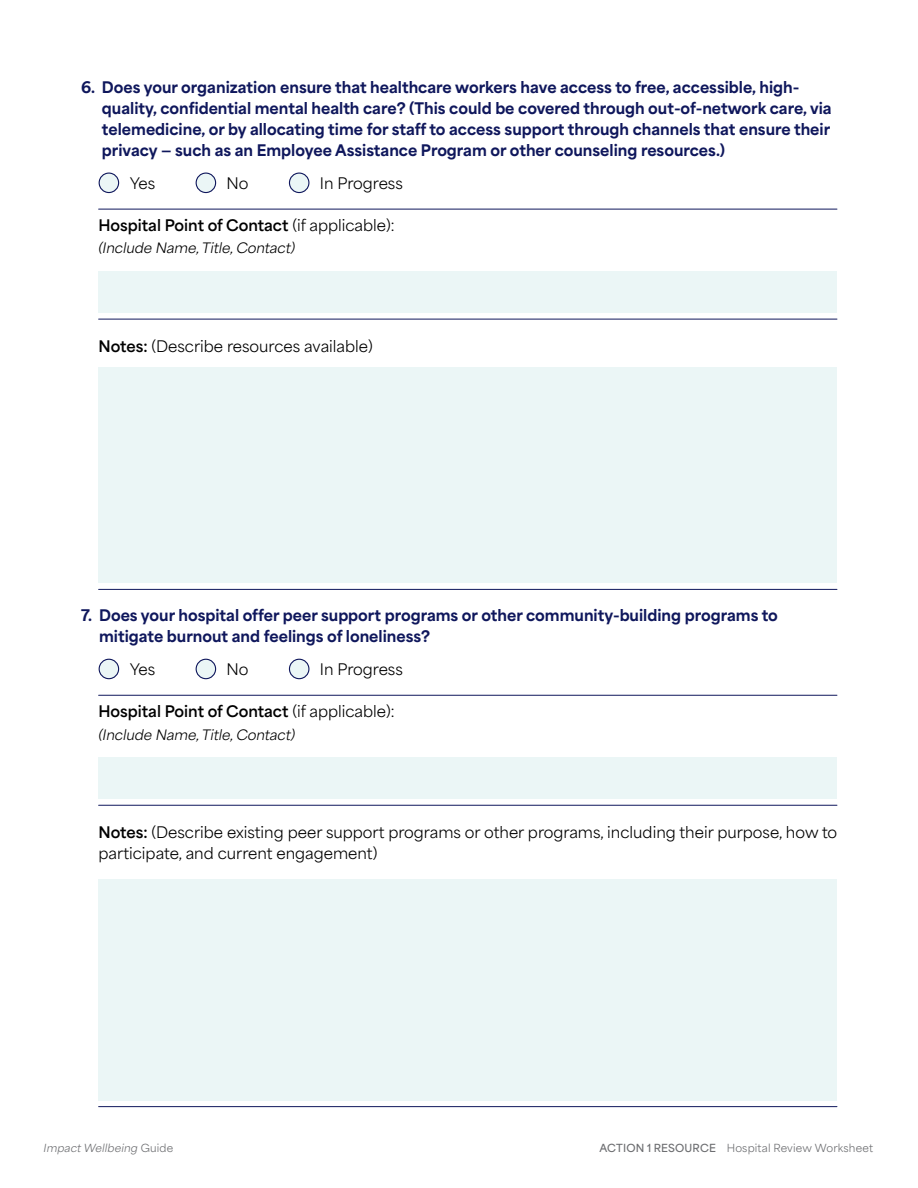
<style>
.page{position:relative;width:918px;height:1188px;background:#fff}
.page>*{position:absolute;margin:0;border:0;box-sizing:border-box;transform-origin:0 0}
.t1{font:800 15px/21px "Area Normal";color:#0f175c}
.t2{font:15px/21px "Area Normal";color:#000}
.t3{font:700 15px "Area Normal";color:#000}
.t4{font:italic 13.5px "Area Normal";color:#000}
.t5{font:10.5px "Area Normal";letter-spacing:.015em;color:#6d6e71}
.t6{font:italic 10.5px "Area Normal";letter-spacing:.015em;color:#6d6e71}
.s1{font-weight:400}
.s2{font-weight:700}
.s3{font-style:normal}
.s4{font-weight:600}
</style>
<div class="page">
<div style="left:99px;top:173px;width:20px;height:20px;background:#ebf6f6;border-radius:50%"></div>
<div style="left:99px;top:173px;width:20px;height:20px;border:1px solid #0f175c;border-radius:50%"></div>
<div style="left:196px;top:173px;width:20px;height:20px;background:#ebf6f6;border-radius:50%"></div>
<div style="left:196px;top:173px;width:20px;height:20px;border:1px solid #0f175c;border-radius:50%"></div>
<div style="left:289px;top:173px;width:20px;height:20px;background:#ebf6f6;border-radius:50%"></div>
<div style="left:289px;top:173px;width:20px;height:20px;border:1px solid #0f175c;border-radius:50%"></div>
<div style="left:98px;top:271px;width:739px;height:42px;background:#ebf6f6"></div>
<hr style="left:99px;top:209px;width:738px;height:1px;background:#0f175c">
<hr style="left:99px;top:319px;width:738px;height:1px;background:#0f175c">
<hr style="left:99px;top:589px;width:738px;height:1px;background:#0f175c">
<div style="left:99px;top:367px;width:738px;height:216px;background:#ebf6f6"></div>
<div style="left:99px;top:659px;width:20px;height:20px;background:#ebf6f6;border-radius:50%"></div>
<div style="left:99px;top:659px;width:20px;height:20px;border:1px solid #0f175c;border-radius:50%"></div>
<div style="left:196px;top:659px;width:20px;height:20px;background:#ebf6f6;border-radius:50%"></div>
<div style="left:196px;top:659px;width:20px;height:20px;border:1px solid #0f175c;border-radius:50%"></div>
<div style="left:289px;top:659px;width:20px;height:20px;background:#ebf6f6;border-radius:50%"></div>
<div style="left:289px;top:659px;width:20px;height:20px;border:1px solid #0f175c;border-radius:50%"></div>
<div style="left:98px;top:757px;width:739px;height:42px;background:#ebf6f6"></div>
<hr style="left:99px;top:695px;width:738px;height:1px;background:#0f175c">
<hr style="left:99px;top:805px;width:738px;height:1px;background:#0f175c">
<hr style="left:99px;top:1106px;width:738px;height:1px;background:#0f175c">
<div style="left:99px;top:879px;width:738px;height:221px;background:#ebf6f6"></div>
<p class="t1" style="left:81px;top:75px;width:720px">6. Does your organization ensure that healthcare workers have access to free, accessible, high-</p>
<p class="t1" style="left:102px;top:96px;width:731px">quality, confidential mental health care? (This could be covered through out-of-network care, via</p>
<p class="t1" style="left:102px;top:117px;width:730px">telemedicine, or by allocating time for staff to access support through channels that ensure their</p>
<p class="t1" style="left:102px;top:138px;width:625px">privacy — such as an Employee Assistance Program or other counseling resources.)</p>
<p class="t2" style="left:130px;top:171px;width:27px">Yes</p>
<p class="t2" style="left:227px;top:171px;width:23px">No</p>
<p class="t2" style="left:320px;top:171px;width:84px">In Progress</p>
<p class="t3" style="left:99px;top:212px;width:298px">Hospital Point of Contact <span class="s1">(if applicable):</span></p>
<p class="t4" style="left:99px;top:236px;width:198px">(Include Name, Title, Contact)</p>
<p class="t2" style="left:99px;top:334px;width:276px"><span class="s2">Notes:</span> (Describe resources available)</p>
<p class="t1" style="left:99px;top:603px;width:680px;text-indent:-18px">7. Does your hospital offer peer support programs or other community-building programs to mitigate burnout and feelings of loneliness?</p>
<p class="t2" style="left:130px;top:657px;width:27px">Yes</p>
<p class="t2" style="left:227px;top:657px;width:23px">No</p>
<p class="t2" style="left:320px;top:657px;width:84px">In Progress</p>
<p class="t3" style="left:99px;top:698px;width:298px">Hospital Point of Contact <span class="s1">(if applicable):</span></p>
<p class="t4" style="left:99px;top:723px;width:198px">(Include Name, Title, Contact)</p>
<p class="t2" style="left:99px;top:820px;width:740px"><span class="s2">Notes:</span> (Describe existing peer support programs or other programs, including their purpose, how to participate, and current engagement)</p>
<p class="t6" style="left:44px;top:1139px;width:131px">Impact Wellbeing <span class="s3">Guide</span></p>
<p class="t5" style="left:599px;top:1139px;width:275px"><span class="s4">ACTION 1 RESOURCE</span> Hospital Review Worksheet</p>
</div>
